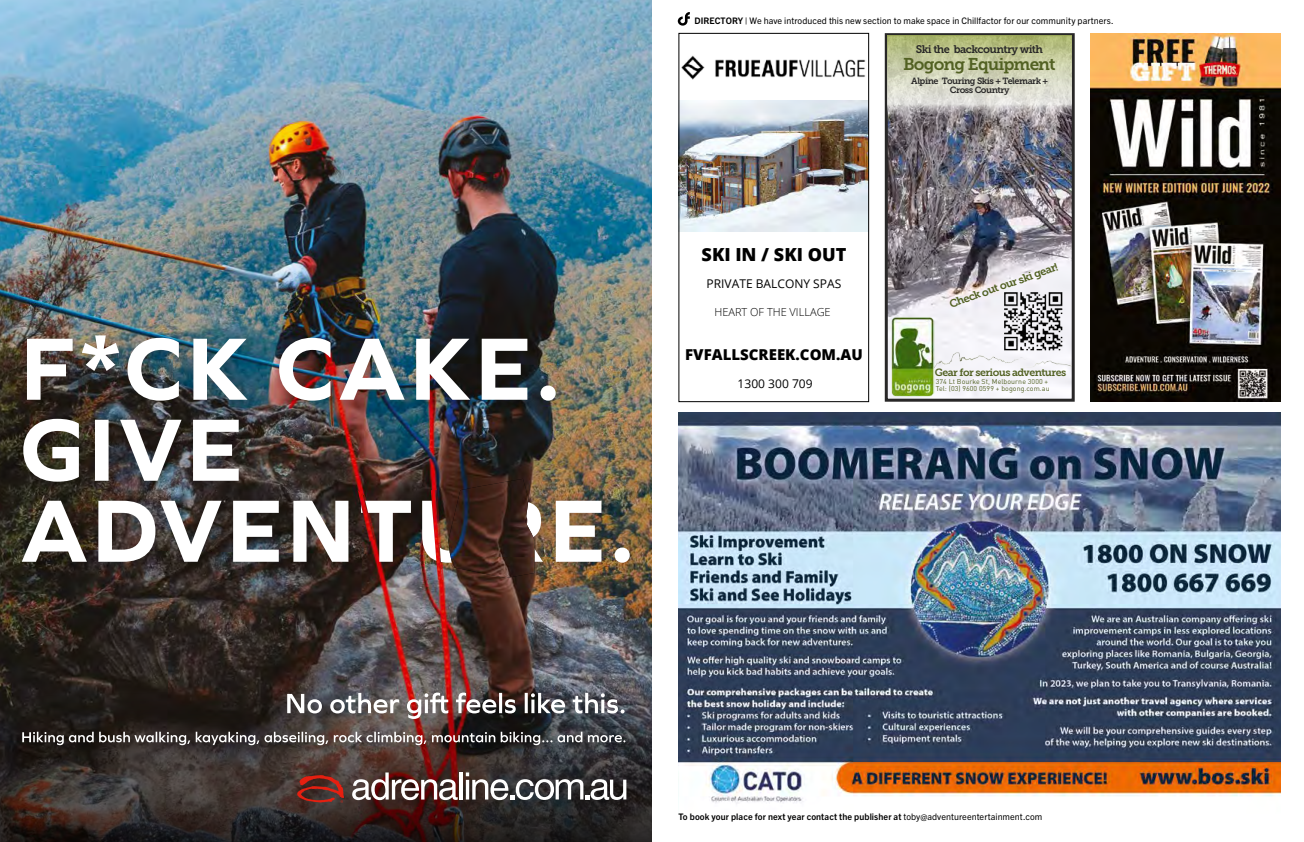
<style>
.page{position:relative;width:1304px;height:842px;background:#fff}
.page>*{position:absolute;margin:0;border:0;box-sizing:border-box;transform-origin:0 0}
.t1{font:800 18px "Open Sans";color:#000}
.t2{font:17px "Museo Slab 700";letter-spacing:-.05em;color:#526123}
.t3{font:800 15px "Open Sans";color:#000}
.t4{font:12px "Open Sans";color:#000}
.t5{font:11px "Museo Slab 700";letter-spacing:-.05em;color:#282727}
.t6{font:11px "Museo Slab 700";color:#526123}
.t7{font:300 11px "Open Sans";color:#000}
.t8{font:10.5px "Museo Slab 700";letter-spacing:-.05em;color:#526123}
.t9{font:9px "Trade Gothic Next LT Pro";letter-spacing:.005em;color:#000}
.t10{font:700 9px "Trade Gothic Next LT Pro";letter-spacing:.01em;color:#000}
.t11{font:9px/9px "Museo Slab 700";letter-spacing:-.05em;color:#282727;text-align:center}
.t12{font:7px/7px "DINOT";letter-spacing:.01em;color:#526123}
.s1{font-weight:700}
.s2{font-weight:400}
</style>
<div class="page">
<img style="left:680px;top:100px;width:187px;height:132px">
<img style="left:681px;top:55px;width:185px;height:25px">
<div style="left:678px;top:33px;width:191px;height:369px;border:1px solid #000"></div>
<img style="left:889px;top:118px;width:182px;height:280px">
<div style="left:885px;top:33px;width:190px;height:369px;border:3px solid #282727"></div>
<img style="left:890px;top:316px;width:45px;height:80px">
<img style="left:933px;top:352px;width:139px;height:16px">
<img style="left:888px;top:36px;width:184px;height:82px">
<img style="left:1003px;top:291px;width:62px;height:62px">
<img style="left:1091px;top:33px;width:190px;height:369px">
<img style="left:678px;top:413px;width:603px;height:391px">
<svg style="left:678px;top:12px;width:12px;height:14px"></svg>
<img style="left:0;top:0;width:652px;height:658px">
<svg style="left:0;top:658px;width:652px;height:184px;background:#362d2b"></svg>
<div style="left:287px;top:693px;width:348px;height:37px;background:#000;opacity:.22"></div>
<img style="left:287px;top:692px;width:338px;height:27px">
<div style="left:298px;top:773px;width:342px;height:43px;background:#000;opacity:.18"></div>
<svg style="left:352px;top:772px;width:106px;height:28px"></svg>
<hr style="left:459px;top:772px;width:4px;height:27px;background:#fff">
<svg style="left:297px;top:775px;width:47px;height:28px"></svg>
<svg style="left:466px;top:772px;width:160px;height:28px"></svg>
<div style="left:16px;top:495px;width:625px;height:80px;background:#000;opacity:.13"></div>
<div style="left:17px;top:413px;width:234px;height:80px;background:#000;opacity:.13"></div>
<div style="left:21px;top:329px;width:546px;height:84px;background:#000;opacity:.13"></div>
<img style="left:27px;top:335px;width:529px;height:66px">
<img style="left:431px;top:578px;width:12px;height:2px">
<img style="left:22px;top:419px;width:608px;height:159px">
<img style="left:448px;top:479px;width:87px;height:99px">
<div style="left:22px;top:732px;width:614px;height:24px;background:#000;opacity:.37"></div>
<svg style="left:22px;top:732px;width:603px;height:13px;background:#686160"></svg>
<p class="t9" style="left:695px;top:15px;width:420px"><span class="s1">DIRECTORY |</span> We have introduced this new section to make space in Chillfactor for our community partners.</p>
<p class="t5" style="left:916px;top:43px;width:129px">Ski the backcountry with</p>
<h2 class="t2" style="left:903px;top:54px;width:154px">Bogong Equipment</h2>
<p class="t11" style="left:911px;top:77px;width:138px">Alpine Touring Skis + Telemark +<br>Cross Country</p>
<h1 class="t1" style="left:702px;top:241px;width:146px">SKI IN / SKI OUT</h1>
<h3 class="t4" style="left:707px;top:276px;width:136px">PRIVATE BALCONY SPAS</h3>
<p class="t7" style="left:714px;top:305px;width:118px">HEART OF THE VILLAGE</p>
<h3 class="t3" style="left:685px;top:343px;width:179px">FVFALLSCREEK.COM.AU</h3>
<h3 class="t4" style="left:738px;top:375px;width:76px">1300 300 709</h3>
<p class="t12" style="left:936px;top:377px;width:115px">374 Lt Bourke St, Melbourne 3000 +<br>Tel: (03) 9600 0599 + bogong.com.au</p>
<p class="t6" style="left:948px;top:299px;width:116px;rotate:-20deg">Check out our ski gear!</p>
<p class="t8" style="left:935px;top:366px;width:133px">Gear for serious adventures</p>
<p class="t10" style="left:678px;top:810px;width:365px">To book your place for next year contact the publisher at <span class="s2">toby@adventureentertainment.com</span></p>
</div>
